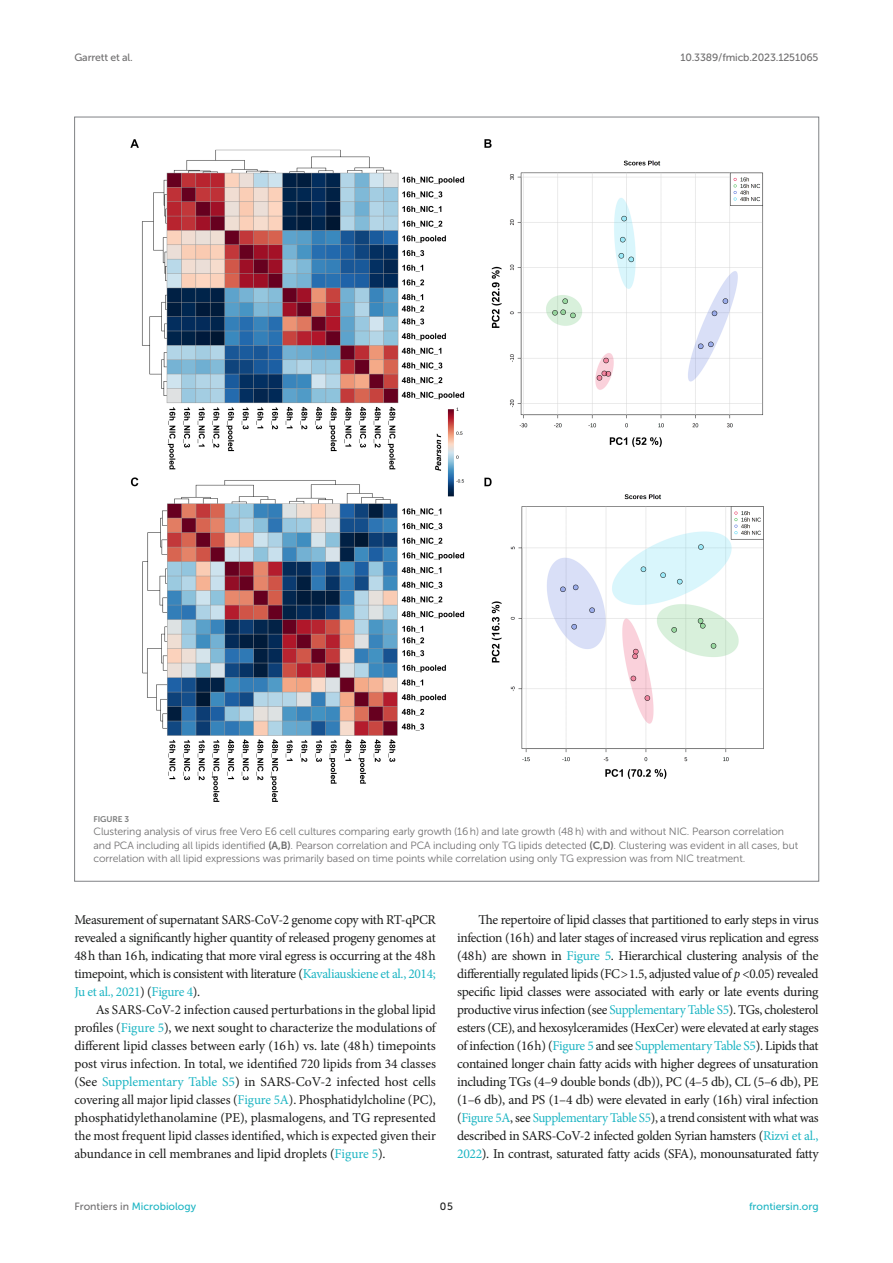
<style>
.page{position:relative;width:893px;height:1263px;background:#fff}
.page>*{position:absolute;margin:0;border:0;box-sizing:border-box;transform-origin:0 0}
.TEXT{font:13.5px/18px "Minion Pro";letter-spacing:-.02em;color:#1b1c1b;text-align:justify}
.TEXT_FLUSH{font:13.5px/18px "Minion Pro";letter-spacing:-.025em;color:#1b1c1b;text-align:justify}
.FIG_LEG{font:10.5px/13.5px "Museo Sans 300";letter-spacing:-.01em;color:#706f70}
.t1{font:10.5px "Museo Sans 500";letter-spacing:-.015em;color:#706f70}
.t2{font:10.5px "Museo Sans 500";color:#1db5c3}
.t3{font:10.5px "Museo Sans 500";color:#1b1c1b}
.FIG_HD{font:8.25px "Museo Sans 700";letter-spacing:-.01em;color:#7e7f7f}
.s1{font-family:"Museo Sans 700"}
.s2{color:#1db5c3}
.s3{font-style:italic}
.s4{color:#706f70}
</style>
<div class="page">
<img style="left:130px;top:139px;width:634px;height:663px">
<p class="t1" style="left:74px;top:51px;width:60px">Garrett et al.</p>
<p class="t1" style="left:680px;top:51px;width:140px">10.3389/fmicb.2023.1251065</p>
<p class="FIG_HD" style="left:94px;top:814px;width:37px">FIGURE 3</p>
<p class="FIG_LEG" style="left:94px;top:825px;width:706px">Clustering analysis of virus free Vero E6 cell cultures comparing early growth (16 h) and late growth (48 h) with and without NIC. Pearson correlation and PCA including all lipids identified <span class="s1">(A,B)</span>. Pearson correlation and PCA including only TG lipids detected <span class="s1">(C,D)</span>. Clustering was evident in all cases, but correlation with all lipid expressions was primarily based on time points while correlation using only TG expression was from NIC treatment.</p>
<p class="TEXT_FLUSH" style="left:74px;top:911px;width:363px">Measurement of supernatant SARS-CoV-2 genome copy with RT-qPCR revealed a significantly higher quantity of released progeny genomes at 48h than 16h, indicating that more viral egress is occurring at the 48h timepoint, which is consistent with literature (<span class="s2">Kavaliauskiene et al., 2014; Ju et al., 2021</span>) (<span class="s2">Figure 4</span>).</p>
<p class="TEXT" style="left:74px;top:1001px;width:363px;text-indent:21px">As SARS-CoV-2 infection caused perturbations in the global lipid profiles (<span class="s2">Figure 5</span>), we next sought to characterize the modulations of different lipid classes between early (16h) vs. late (48h) timepoints post virus infection. In total, we identified 720 lipids from 34 classes (See <span class="s2">Supplementary Table S5</span>) in SARS-CoV-2 infected host cells covering all major lipid classes (<span class="s2">Figure 5A</span>). Phosphatidylcholine (PC), phosphatidylethanolamine (PE), plasmalogens, and TG represented the most frequent lipid classes identified, which is expected given their abundance in cell membranes and lipid droplets (<span class="s2">Figure 5</span>).</p>
<p class="TEXT" style="left:457px;top:911px;width:363px;text-indent:21px">The repertoire of lipid classes that partitioned to early steps in virus infection (16h) and later stages of increased virus replication and egress (48h) are shown in <span class="s2">Figure 5</span>. Hierarchical clustering analysis of the differentially regulated lipids (FC&gt;1.5, adjusted value of <span class="s3">p</span> &lt;0.05) revealed specific lipid classes were associated with early or late events during productive virus infection (see <span class="s2">Supplementary Table S5</span>). TGs, cholesterol esters (CE), and hexosylceramides (HexCer) were elevated at early stages of infection (16h) (<span class="s2">Figure 5</span> and see <span class="s2">Supplementary Table S5</span>). Lipids that contained longer chain fatty acids with higher degrees of unsaturation including TGs (4–9 double bonds (db)), PC (4–5 db), CL (5–6 db), PE (1–6 db), and PS (1–4 db) were elevated in early (16h) viral infection (<span class="s2">Figure 5A</span>, see <span class="s2">Supplementary Table S5</span>), a trend consistent with what was described in SARS-CoV-2 infected golden Syrian hamsters (<span class="s2">Rizvi et al., 2022</span>). In contrast, saturated fatty acids (SFA), monounsaturated fatty</p>
<p class="t2" style="left:74px;top:1200px;width:123px"><span class="s4">Frontiers in</span> Microbiology</p>
<p class="t3" style="left:440px;top:1200px;width:14px">05</p>
<p class="t2" style="left:749px;top:1200px;width:71px">frontiersin.org</p>
</div>
